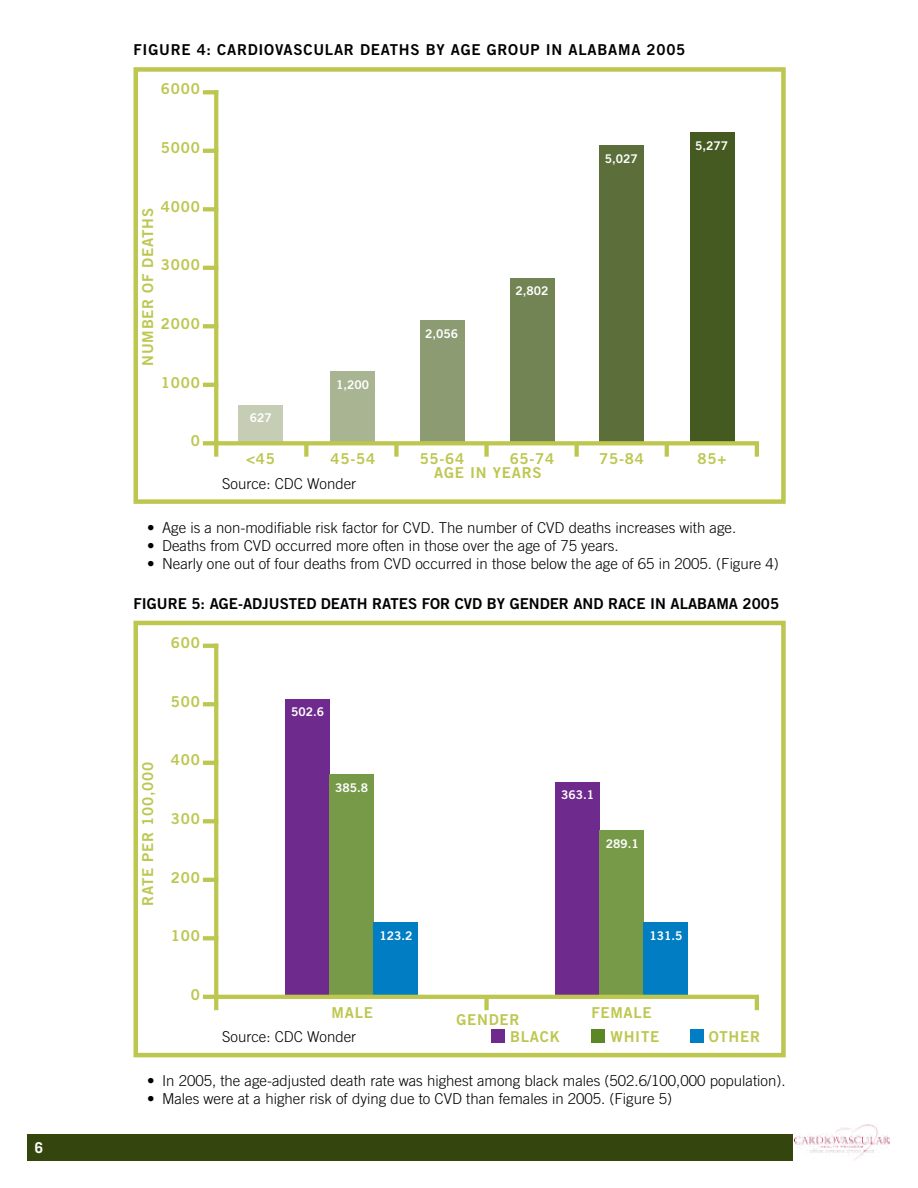
<style>
.page{position:relative;width:918px;height:1188px;background:#fff}
.page>*{position:absolute;margin:0;border:0;box-sizing:border-box;transform-origin:0 0}
.t1{font:300 15px "Trade Gothic";color:#000}
.t2{font:15px "Trade Gothic Bold Two";letter-spacing:.05em;color:#bdc750}
.t3{font:15px "Trade Gothic Bold Two";color:#000}
.t4{font:15px "Trade Gothic Bold Two";letter-spacing:.05em;color:#000}
.t5{font:700 15px "Trade Gothic";color:#fff}
.t6{font:12px "Trade Gothic Bold Two";color:#fff}
</style>
<div class="page">
<div style="left:27px;top:1134px;width:766px;height:27px;background:#34460d"></div>
<div style="left:134px;top:67px;width:652px;height:437px;border:4px solid #bdc750"></div>
<svg style="left:203px;top:90px;width:11px;height:4px"></svg>
<hr style="left:203px;top:149px;width:15px;height:4px;background:#bdc750">
<svg style="left:203px;top:207px;width:11px;height:4px"></svg>
<hr style="left:203px;top:266px;width:15px;height:4px;background:#bdc750">
<svg style="left:203px;top:324px;width:11px;height:4px"></svg>
<hr style="left:203px;top:383px;width:15px;height:4px;background:#bdc750">
<svg style="left:214px;top:90px;width:4px;height:351px"></svg>
<svg style="left:203px;top:441px;width:11px;height:4px"></svg>
<hr style="left:755px;top:443px;width:4px;height:14px;background:#bdc750">
<svg style="left:665px;top:445px;width:4px;height:12px"></svg>
<svg style="left:575px;top:445px;width:4px;height:12px"></svg>
<div style="left:484px;top:443px;width:5px;height:14px;background:#bdc750"></div>
<div style="left:394px;top:443px;width:5px;height:14px;background:#bdc750"></div>
<svg style="left:304px;top:445px;width:4px;height:12px"></svg>
<svg style="left:214px;top:445px;width:4px;height:12px"></svg>
<div style="left:239px;top:405px;width:44px;height:38px;background:#c5cdb5"></div>
<div style="left:331px;top:371px;width:44px;height:72px;background:#a8b492"></div>
<div style="left:420px;top:320px;width:44px;height:124px;background:#8c9b71"></div>
<div style="left:510px;top:279px;width:44px;height:164px;background:#738454"></div>
<div style="left:600px;top:145px;width:44px;height:299px;background:#5c6f3b"></div>
<div style="left:690px;top:132px;width:44px;height:311px;background:#455a21"></div>
<svg style="left:214px;top:441px;width:545px;height:4px;background:#bdc754"></svg>
<div style="left:134px;top:621px;width:652px;height:436px;border:4px solid #bdc750"></div>
<svg style="left:203px;top:644px;width:11px;height:4px"></svg>
<svg style="left:203px;top:702px;width:11px;height:4px"></svg>
<hr style="left:203px;top:761px;width:15px;height:4px;background:#bdc750">
<svg style="left:203px;top:819px;width:11px;height:4px"></svg>
<hr style="left:203px;top:878px;width:15px;height:4px;background:#bdc750">
<svg style="left:203px;top:936px;width:11px;height:4px"></svg>
<svg style="left:214px;top:644px;width:4px;height:351px"></svg>
<hr style="left:203px;top:995px;width:15px;height:4px;background:#bdc750">
<hr style="left:755px;top:997px;width:4px;height:13px;background:#bdc750">
<div style="left:484px;top:997px;width:5px;height:13px;background:#bdc750"></div>
<svg style="left:214px;top:999px;width:4px;height:11px"></svg>
<div style="left:286px;top:699px;width:44px;height:297px;background:#6e2a8d"></div>
<div style="left:330px;top:774px;width:44px;height:223px;background:#779a48"></div>
<div style="left:374px;top:923px;width:44px;height:74px;background:#007dc3"></div>
<div style="left:556px;top:782px;width:44px;height:214px;background:#6e2a8d"></div>
<div style="left:600px;top:831px;width:44px;height:165px;background:#779a48"></div>
<div style="left:644px;top:922px;width:44px;height:74px;background:#007dc3"></div>
<hr style="left:214px;top:995px;width:545px;height:4px;background:#bdc750">
<div style="left:690px;top:1030px;width:14px;height:13px;background:#007dc3"></div>
<div style="left:591px;top:1030px;width:13px;height:13px;background:#5c8727"></div>
<div style="left:491px;top:1030px;width:14px;height:13px;background:#6e2a8d"></div>
<img style="left:795px;top:1125px;width:95px;height:35px">
<p class="t5" style="left:35px;top:1139px;width:10px">6</p>
<p class="t4" style="left:134px;top:40px;width:553px">FIGURE 4: CARDIOVASCULAR DEATHS BY AGE GROUP IN ALABAMA 2005</p>
<p class="t2" style="left:161px;top:80px;width:40px">6000</p>
<p class="t2" style="left:161px;top:138px;width:40px">5000</p>
<p class="t2" style="left:138px;top:366px;width:159px;rotate:-90deg">N UMBER OF DEATHS</p>
<p class="t2" style="left:161px;top:197px;width:40px">4000</p>
<p class="t2" style="left:161px;top:256px;width:40px">3000</p>
<p class="t2" style="left:161px;top:314px;width:40px">2000</p>
<p class="t2" style="left:161px;top:373px;width:40px">1000</p>
<p class="t2" style="left:191px;top:432px;width:11px">0</p>
<p class="t6" style="left:250px;top:411px;width:23px">627</p>
<p class="t6" style="left:336px;top:377px;width:34px">1,200</p>
<p class="t6" style="left:425px;top:326px;width:34px">2,056</p>
<p class="t6" style="left:516px;top:283px;width:34px">2,802</p>
<p class="t6" style="left:605px;top:151px;width:34px">5,027</p>
<p class="t6" style="left:695px;top:138px;width:34px">5,277</p>
<p class="t2" style="left:246px;top:449px;width:30px">&lt;45</p>
<p class="t2" style="left:331px;top:449px;width:46px">45-54</p>
<p class="t2" style="left:420px;top:449px;width:46px">55-64</p>
<p class="t2" style="left:510px;top:449px;width:46px">65-74</p>
<p class="t2" style="left:599px;top:449px;width:46px">75-84</p>
<p class="t2" style="left:698px;top:449px;width:30px">85+</p>
<p class="t1" style="left:222px;top:474px;width:63px">Source: CDC</p>
<p class="t1" style="left:307px;top:474px;width:50px">Wonder</p>
<p class="t2" style="left:434px;top:463px;width:109px">AGE IN YEARS</p>
<p class="t1" style="left:147px;top:518px;width:591px">• Age is a non-modifiable risk factor for CVD. The number of CVD deaths increases with age.</p>
<p class="t1" style="left:147px;top:536px;width:473px">• Deaths from CVD occurred more often in those over the age of 75 years.</p>
<p class="t1" style="left:147px;top:554px;width:633px">• Nearly one out of four deaths from CVD occurred in those below the age of 65 in 2005. (Figure 4)</p>
<p class="t3" style="left:134px;top:594px;width:647px">FIGURE 5: AGE-ADJUSTED DEATH RATES FOR CVD BY GENDER AND RACE IN ALABAMA 2005</p>
<p class="t2" style="left:171px;top:633px;width:30px">600</p>
<p class="t2" style="left:171px;top:692px;width:30px">500</p>
<p class="t2" style="left:138px;top:906px;width:146px;rotate:-90deg">RATE PER 100,000</p>
<p class="t2" style="left:171px;top:751px;width:30px">400</p>
<p class="t2" style="left:171px;top:809px;width:30px">300</p>
<p class="t2" style="left:171px;top:868px;width:30px">200</p>
<p class="t2" style="left:171px;top:927px;width:30px">100</p>
<p class="t2" style="left:191px;top:985px;width:11px">0</p>
<p class="t6" style="left:291px;top:704px;width:34px">502.6</p>
<p class="t6" style="left:335px;top:780px;width:34px">385.8</p>
<p class="t6" style="left:561px;top:787px;width:34px">363.1</p>
<p class="t6" style="left:606px;top:837px;width:34px">289.1</p>
<p class="t6" style="left:379px;top:928px;width:34px">123.2</p>
<p class="t6" style="left:650px;top:928px;width:34px">131.5</p>
<p class="t2" style="left:332px;top:1003px;width:43px">MALE</p>
<p class="t2" style="left:591px;top:1003px;width:62px">FEMALE</p>
<p class="t2" style="left:457px;top:1010px;width:64px">GENDER</p>
<p class="t1" style="left:222px;top:1028px;width:63px">Source: CDC</p>
<p class="t1" style="left:307px;top:1028px;width:50px">Wonder</p>
<p class="t2" style="left:510px;top:1028px;width:51px">BLACK</p>
<p class="t2" style="left:610px;top:1028px;width:50px">WHITE</p>
<p class="t2" style="left:709px;top:1028px;width:53px">OTHER</p>
<p class="t1" style="left:147px;top:1072px;width:640px">• In 2005, the age-adjusted death rate was highest among black males (502.6/100,000 population).</p>
<p class="t1" style="left:147px;top:1090px;width:527px">• Males were at a higher risk of dying due to CVD than females in 2005. (Figure 5)</p>
</div>
